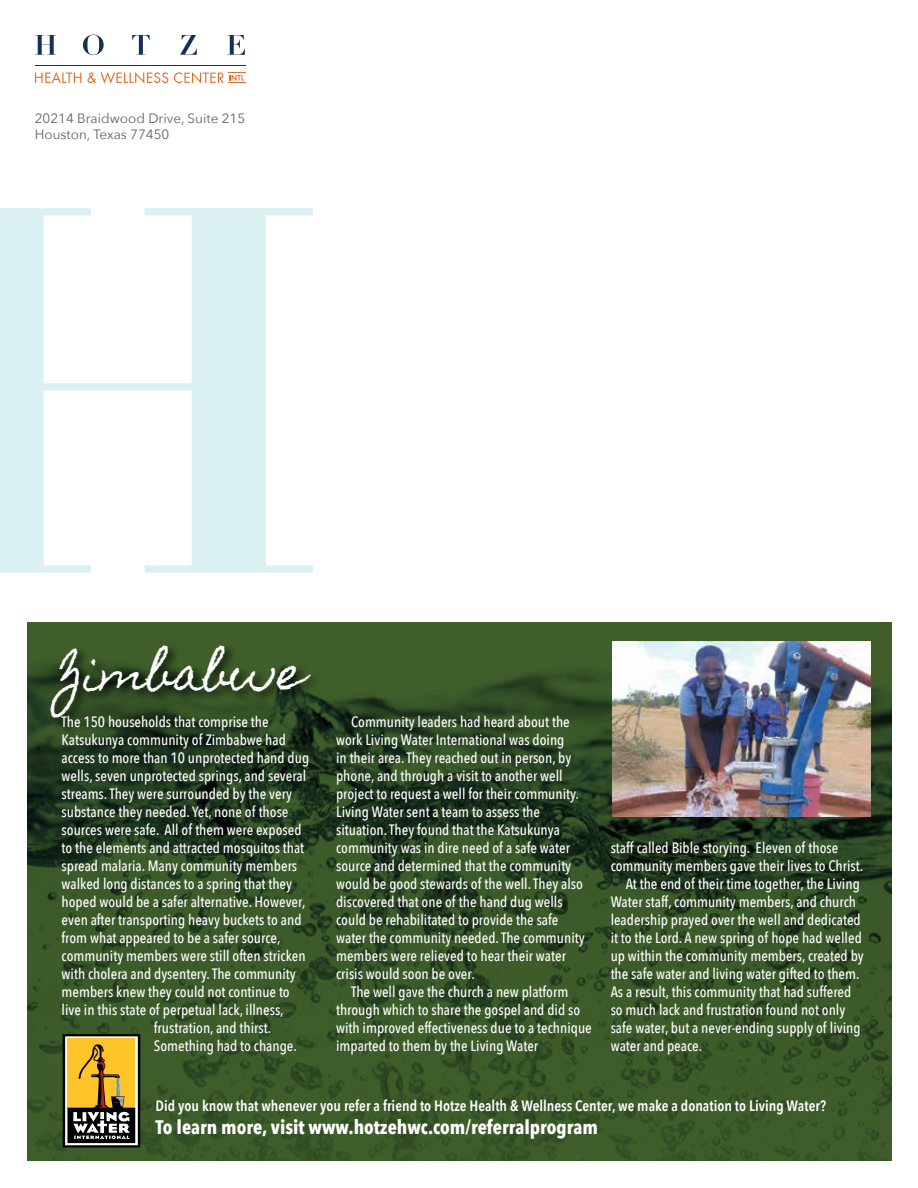
<style>
.page{position:relative;width:918px;height:1188px;background:#fff}
.page>*{position:absolute;margin:0;border:0;box-sizing:border-box;transform-origin:0 0}
.t1{font:45px "Homemade Apple";color:#fff}
.t2{font:700 19.5px "Avenir Next Condensed";color:#fff}
.t3{font:500 15px/18px "Avenir Next Condensed";color:#fff}
.t4{font:600 15px "Avenir Next Condensed";color:#fff}
.t5{font:13.5px/16.5px "Avenir Next";color:#636466}
</style>
<div class="page">
<svg style="left:0;top:208px;width:313px;height:365px"></svg>
<svg style="left:35px;top:35px;width:21px;height:20px"></svg>
<svg style="left:83px;top:35px;width:21px;height:20px"></svg>
<svg style="left:132px;top:35px;width:18px;height:20px"></svg>
<svg style="left:180px;top:35px;width:17px;height:20px"></svg>
<svg style="left:227px;top:35px;width:18px;height:20px"></svg>
<hr style="left:35px;top:66px;width:210px;height:1px;background:#143058">
<svg style="left:35px;top:72px;width:46px;height:11px"></svg>
<svg style="left:87px;top:72px;width:81px;height:11px"></svg>
<svg style="left:174px;top:72px;width:71px;height:11px"></svg>
<img style="left:27px;top:622px;width:865px;height:539px">
<div style="left:48px;top:643px;width:274px;height:86px;background:#000;opacity:.75"></div>
<img style="left:613px;top:641px;width:257px;height:175px">
<svg style="left:63px;top:1034px;width:77px;height:114px"></svg>
<p class="t5" style="left:35px;top:109px;width:212px">20214 Braidwood Drive, Suite 215<br>Houston, Texas 77450</p>
<h1 class="t1" style="left:60px;top:647px;width:246px">Zimbabwe</h1>
<p class="t3" style="left:62px;top:713px;width:209px">The 150 households that comprise the</p>
<p class="t3" style="left:62px;top:731px;width:226px">Katsukunya community of Zimbabwe had</p>
<p class="t3" style="left:62px;top:749px;width:249px">access to more than 10 unprotected hand dug</p>
<p class="t3" style="left:62px;top:767px;width:246px">wells, seven unprotected springs, and several</p>
<p class="t3" style="left:62px;top:785px;width:232px">streams. They were surrounded by the very</p>
<p class="t3" style="left:62px;top:803px;width:229px">substance they needed. Yet, none of those</p>
<p class="t3" style="left:62px;top:821px;width:242px">sources were safe. All of them were exposed</p>
<p class="t3" style="left:62px;top:839px;width:244px">to the elements and attracted mosquitos that</p>
<p class="t3" style="left:62px;top:857px;width:237px">spread malaria. Many community members</p>
<p class="t3" style="left:62px;top:875px;width:232px">walked long distances to a spring that they</p>
<p class="t3" style="left:62px;top:893px;width:245px">hoped would be a safer alternative. However,</p>
<p class="t3" style="left:62px;top:911px;width:242px">even after transporting heavy buckets to and</p>
<p class="t3" style="left:62px;top:929px;width:221px">from what appeared to be a safer source,</p>
<p class="t3" style="left:62px;top:947px;width:246px">community members were still often stricken</p>
<p class="t3" style="left:62px;top:965px;width:236px">with cholera and dysentery. The community</p>
<p class="t3" style="left:62px;top:983px;width:230px">members knew they could not continue to</p>
<p class="t3" style="left:62px;top:1001px;width:224px">live in this state of perpetual lack, illness,</p>
<p class="t3" style="left:154px;top:1019px;width:119px">frustration, and thirst.</p>
<p class="t3" style="left:154px;top:1037px;width:145px">Something had to change.</p>
<p class="t3" style="left:336px;top:713px;width:250px;text-indent:15px">Community leaders had heard about the work Living Water International was doing<br>in their area. They reached out in person, by phone, and through a visit to another well project to request a well for their community.<br>Living Water sent a team to assess the situation. They found that the Katsukunya community was in dire need of a safe water source and determined that the community would be good stewards of the well. They also discovered that one of the hand dug wells could be rehabilitated to provide the safe water the community needed. The community members were relieved to hear their water crisis would soon be over.</p>
<p class="t3" style="left:336px;top:983px;width:257px;text-indent:15px">The well gave the church a new platform through which to share the gospel and did so with improved effectiveness due to a technique imparted to them by the Living Water</p>
<p class="t3" style="left:611px;top:839px;width:229px">staff called Bible storying. Eleven of those</p>
<p class="t3" style="left:611px;top:857px;width:254px">community members gave their lives to Christ.</p>
<p class="t3" style="left:626px;top:875px;width:236px">At the end of their time together, the Living</p>
<p class="t3" style="left:611px;top:893px;width:247px">Water staff, community members, and church</p>
<p class="t3" style="left:611px;top:911px;width:252px">leadership prayed over the well and dedicated</p>
<p class="t3" style="left:611px;top:929px;width:253px">it to the Lord. A new spring of hope had welled</p>
<p class="t3" style="left:611px;top:947px;width:255px">up within the community members, created by</p>
<p class="t3" style="left:611px;top:965px;width:250px">the safe water and living water gifted to them.</p>
<p class="t3" style="left:611px;top:983px;width:242px">As a result, this community that had suffered</p>
<p class="t3" style="left:611px;top:1001px;width:236px">so much lack and frustration found not only</p>
<p class="t3" style="left:611px;top:1019px;width:252px">safe water, but a never-ending supply of living</p>
<p class="t3" style="left:611px;top:1037px;width:93px">water and peace.</p>
<p class="t4" style="left:156px;top:1092px;width:672px">Did you know that whenever you refer a friend to Hotze Health &amp; Wellness Center, we make a donation to Living Water?</p>
<h2 class="t2" style="left:156px;top:1115px;width:444px">To learn more, visit www.hotzehwc.com/referralprogram</h2>
</div>
